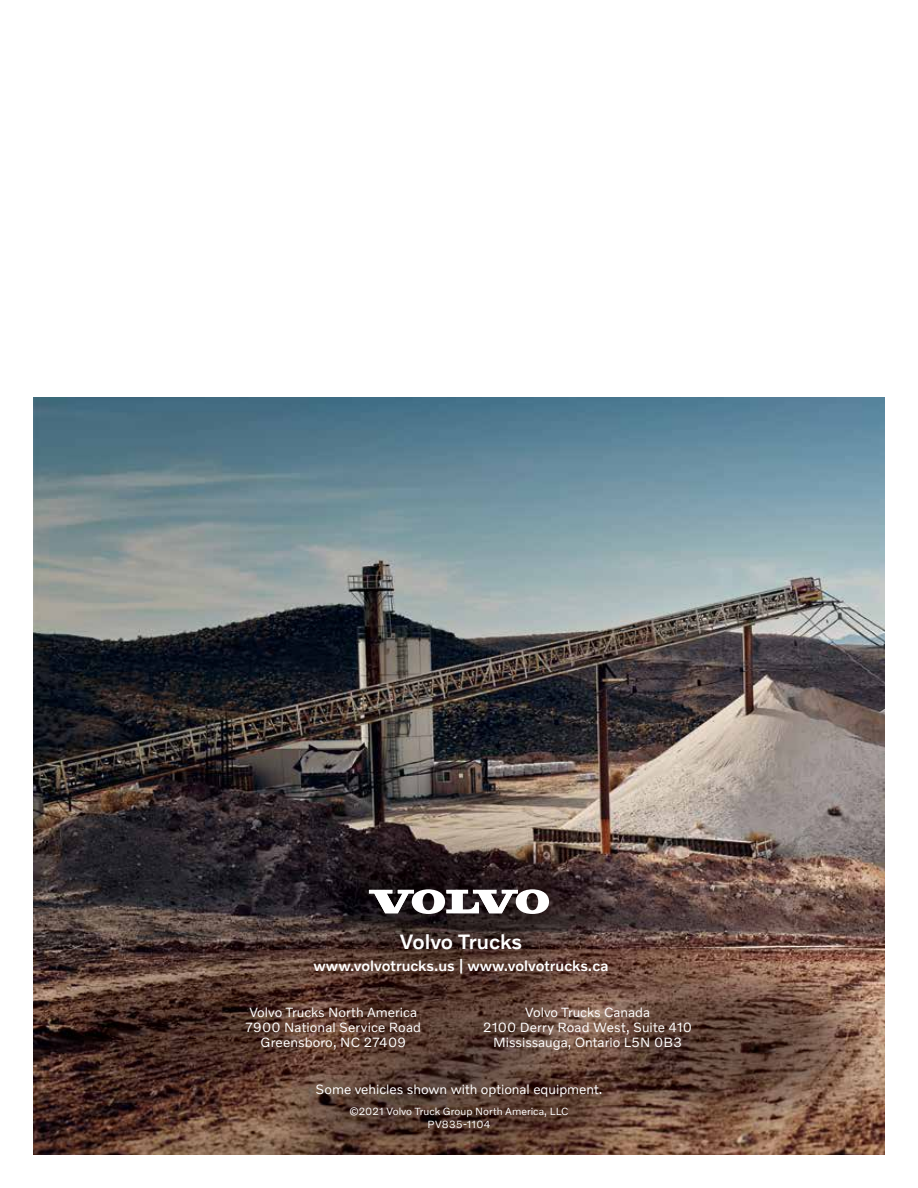
<style>
.page{position:relative;width:918px;height:1188px;background:#fff}
.page>*{position:absolute;margin:0;border:0;box-sizing:border-box;transform-origin:0 0}
.t1{font:500 21px "Volvo Novum";letter-spacing:-.005em;color:#fff}
.t2{font:500 15px "Volvo Novum";color:#fff}
.t3{font:13.5px/15px "Volvo Novum";color:#fff;text-align:center}
.t4{font:10.5px/13.5px "Volvo Novum";color:#fff;text-align:center}
</style>
<div class="page">
<img style="left:33px;top:397px;width:852px;height:758px">
<svg style="left:369px;top:889px;width:180px;height:25px"></svg>
<h1 class="t1" style="left:400px;top:929px;width:124px">Volvo Trucks</h1>
<p class="t2" style="left:314px;top:956px;width:296px">www.volvotrucks.us | www.volvotrucks.ca</p>
<p class="t3" style="left:245px;top:1004px;width:177px">Volvo Trucks North America<br>7900 National Service Road<br>Greensboro, NC 27409</p>
<p class="t3" style="left:483px;top:1004px;width:210px">Volvo Trucks Canada<br>2100 Derry Road West, Suite 410<br>Mississauga, Ontario L5N 0B3</p>
<p class="t3" style="left:316px;top:1082px;width:288px">Some vehicles shown with optional equipment.</p>
<p class="t4" style="left:349px;top:1104px;width:221px">©2021 Volvo Truck Group North America, LLC<br>PV835-1104</p>
</div>
